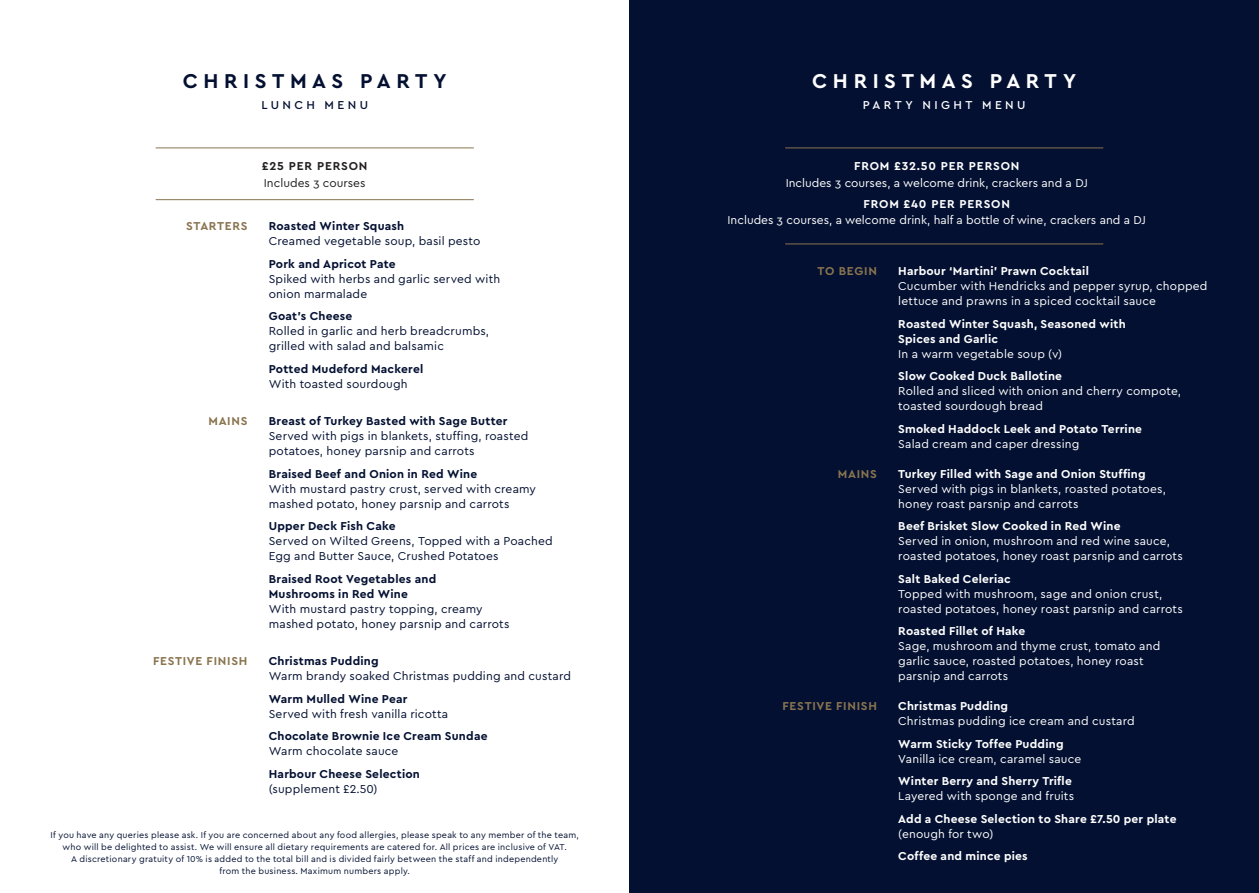
<style>
.page{position:relative;width:1259px;height:893px;background:#fff}
.page>*{position:absolute;margin:0;border:0;box-sizing:border-box;transform-origin:0 0}
.t1{font:700 21px "Cera";letter-spacing:.26em;color:#031031}
.t2{font:700 21px "Cera";letter-spacing:.26em;color:#fff}
.t3{font:12px/15px "Cera";letter-spacing:.015em;color:#fff}
.t4{font:12px/15px "Cera";letter-spacing:.015em;color:#031031}
.t5{font:700 12px/15px "Cera";letter-spacing:.02em;color:#fff}
.t6{font:700 12px/15px "Cera";letter-spacing:.015em;color:#031031}
.t7{font:700 12px "Cera";letter-spacing:.06em;color:#89744f}
.t8{font:700 12px "Cera";letter-spacing:.07em;color:#fff}
.t9{font:12px "Cera";color:#231f20}
.t10{font:500 12px "Cera";letter-spacing:.29em;color:#fff}
.t11{font:700 12px "Cera";letter-spacing:.07em;color:#231f20}
.t12{font:500 12px "Cera";letter-spacing:.29em;color:#031031}
.t13{font:9px/12px "Cera";letter-spacing:.025em;color:#031031;text-align:center}
</style>
<div class="page">
<div style="left:629px;top:0;width:630px;height:893px;background:#031031"></div>
<hr style="left:156px;top:148px;width:318px;height:1px;background:#89744f">
<hr style="left:156px;top:199px;width:318px;height:1px;background:#89744f">
<hr style="left:785px;top:148px;width:318px;height:1px;background:#89744f">
<hr style="left:785px;top:244px;width:318px;height:1px;background:#89744f">
<h1 class="t1" style="left:183px;top:67px;width:265px">CHRISTMAS PARTY</h1>
<p class="t12" style="left:261px;top:97px;width:108px">LUNCH MENU</p>
<p class="t7" style="left:186px;top:218px;width:63px">STARTERS</p>
<p class="t7" style="left:208px;top:413px;width:40px">MAINS</p>
<p class="t7" style="left:153px;top:653px;width:96px">FESTIVE FINISH</p>
<p class="t11" style="left:262px;top:158px;width:107px">£25 PER PERSON</p>
<p class="t9" style="left:264px;top:175px;width:103px">Includes 3 courses</p>
<p class="t6" style="left:269px;top:218px;width:137px">Roasted Winter Squash</p>
<p class="t4" style="left:269px;top:233px;width:213px">Creamed vegetable soup, basil pesto</p>
<p class="t6" style="left:269px;top:255px;width:128px">Pork and Apricot Pate</p>
<p class="t4" style="left:269px;top:270px;width:233px">Spiked with herbs and garlic served with onion marmalade</p>
<p class="t6" style="left:269px;top:308px;width:85px">Goat’s Cheese</p>
<p class="t4" style="left:269px;top:323px;width:222px">Rolled in garlic and herb breadcrumbs, grilled with salad and balsamic</p>
<p class="t6" style="left:269px;top:360px;width:156px">Potted Mudeford Mackerel</p>
<p class="t4" style="left:269px;top:375px;width:140px">With toasted sourdough</p>
<p class="t6" style="left:269px;top:413px;width:240px">Breast of Turkey Basted with Sage Butter</p>
<p class="t4" style="left:269px;top:428px;width:261px">Served with pigs in blankets, stuffing, roasted potatoes, honey parsnip and carrots</p>
<p class="t6" style="left:269px;top:465px;width:210px">Braised Beef and Onion in Red Wine</p>
<p class="t4" style="left:269px;top:480px;width:269px">With mustard pastry crust, served with creamy mashed potato, honey parsnip and carrots</p>
<p class="t6" style="left:269px;top:518px;width:128px">Upper Deck Fish Cake</p>
<p class="t4" style="left:269px;top:533px;width:285px">Served on Wilted Greens, Topped with a Poached<br>Egg and Butter Sauce, Crushed Potatoes</p>
<p class="t6" style="left:269px;top:570px;width:169px">Braised Root Vegetables and<br>Mushrooms in Red Wine</p>
<p class="t4" style="left:269px;top:600px;width:242px">With mustard pastry topping, creamy mashed potato, honey parsnip and carrots</p>
<p class="t6" style="left:269px;top:653px;width:111px">Christmas Pudding</p>
<p class="t4" style="left:269px;top:668px;width:304px">Warm brandy soaked Christmas pudding and custard</p>
<p class="t6" style="left:269px;top:690px;width:140px">Warm Mulled Wine Pear</p>
<p class="t4" style="left:269px;top:705px;width:181px">Served with fresh vanilla ricotta</p>
<p class="t6" style="left:269px;top:728px;width:220px">Chocolate Brownie Ice Cream Sundae</p>
<p class="t4" style="left:269px;top:743px;width:131px">Warm chocolate sauce</p>
<p class="t6" style="left:269px;top:765px;width:153px">Harbour Cheese Selection</p>
<p class="t4" style="left:269px;top:780px;width:110px">(supplement £2.50)</p>
<p class="t13" style="left:51px;top:828px;width:530px">If you have any queries please ask. If you are concerned about any food allergies, please speak to any member of the team, who will be delighted to assist. We will ensure all dietary requirements are catered for. All prices are inclusive of VAT.<br>A discretionary gratuity of 10% is added to the total bill and is divided fairly between the staff and independently<br>from the business. Maximum numbers apply.</p>
<h1 class="t2" style="left:812px;top:67px;width:265px">CHRISTMAS PARTY</h1>
<p class="t10" style="left:863px;top:97px;width:164px">PARTY NIGHT MENU</p>
<p class="t8" style="left:854px;top:158px;width:167px">FROM £32.50 PER PERSON</p>
<p class="t3" style="left:785px;top:174px;width:304px">Includes 3 courses, a welcome drink, crackers and a DJ</p>
<p class="t8" style="left:863px;top:196px;width:148px">FROM £40 PER PERSON</p>
<p class="t3" style="left:727px;top:212px;width:420px">Includes 3 courses, a welcome drink, half a bottle of wine, crackers and a DJ</p>
<p class="t7" style="left:817px;top:263px;width:61px">TO BEGIN</p>
<p class="t7" style="left:838px;top:466px;width:40px">MAINS</p>
<p class="t7" style="left:782px;top:698px;width:96px">FESTIVE FINISH</p>
<p class="t5" style="left:898px;top:263px;width:192px">Harbour ‘Martini’ Prawn Cocktail</p>
<p class="t3" style="left:898px;top:278px;width:311px">Cucumber with Hendricks and pepper syrup, chopped lettuce and prawns in a spiced cocktail sauce</p>
<p class="t5" style="left:898px;top:315px;width:229px">Roasted Winter Squash, Seasoned with<br>Spices and Garlic</p>
<p class="t3" style="left:898px;top:345px;width:165px">In a warm vegetable soup (v)</p>
<p class="t5" style="left:898px;top:368px;width:165px">Slow Cooked Duck Ballotine</p>
<p class="t3" style="left:898px;top:383px;width:284px">Rolled and sliced with onion and cherry compote, toasted sourdough bread</p>
<p class="t5" style="left:898px;top:420px;width:245px">Smoked Haddock Leek and Potato Terrine</p>
<p class="t3" style="left:898px;top:435px;width:182px">Salad cream and caper dressing</p>
<p class="t5" style="left:898px;top:465px;width:249px">Turkey Filled with Sage and Onion Stuffing</p>
<p class="t3" style="left:898px;top:480px;width:269px">Served with pigs in blankets, roasted potatoes, honey roast parsnip and carrots</p>
<p class="t5" style="left:898px;top:518px;width:224px">Beef Brisket Slow Cooked in Red Wine</p>
<p class="t3" style="left:898px;top:533px;width:286px">Served in onion, mushroom and red wine sauce, roasted potatoes, honey roast parsnip and carrots</p>
<p class="t5" style="left:898px;top:570px;width:114px">Salt Baked Celeriac</p>
<p class="t3" style="left:898px;top:585px;width:286px">Topped with mushroom, sage and onion crust, roasted potatoes, honey roast parsnip and carrots</p>
<p class="t5" style="left:898px;top:623px;width:129px">Roasted Fillet of Hake</p>
<p class="t3" style="left:898px;top:638px;width:263px">Sage, mushroom and thyme crust, tomato and garlic sauce, roasted potatoes, honey roast parsnip and carrots</p>
<p class="t5" style="left:898px;top:698px;width:111px">Christmas Pudding</p>
<p class="t3" style="left:898px;top:713px;width:238px">Christmas pudding ice cream and custard</p>
<p class="t5" style="left:898px;top:735px;width:167px">Warm Sticky Toffee Pudding</p>
<p class="t3" style="left:898px;top:750px;width:184px">Vanilla ice cream, caramel sauce</p>
<p class="t5" style="left:898px;top:773px;width:175px">Winter Berry and Sherry Trifle</p>
<p class="t3" style="left:898px;top:788px;width:177px">Layered with sponge and fruits</p>
<p class="t5" style="left:898px;top:810px;width:280px">Add a Cheese Selection to Share £7.50 per plate</p>
<p class="t3" style="left:898px;top:825px;width:97px">(enough for two)</p>
<p class="t5" style="left:898px;top:848px;width:131px">Coffee and mince pies</p>
</div>
